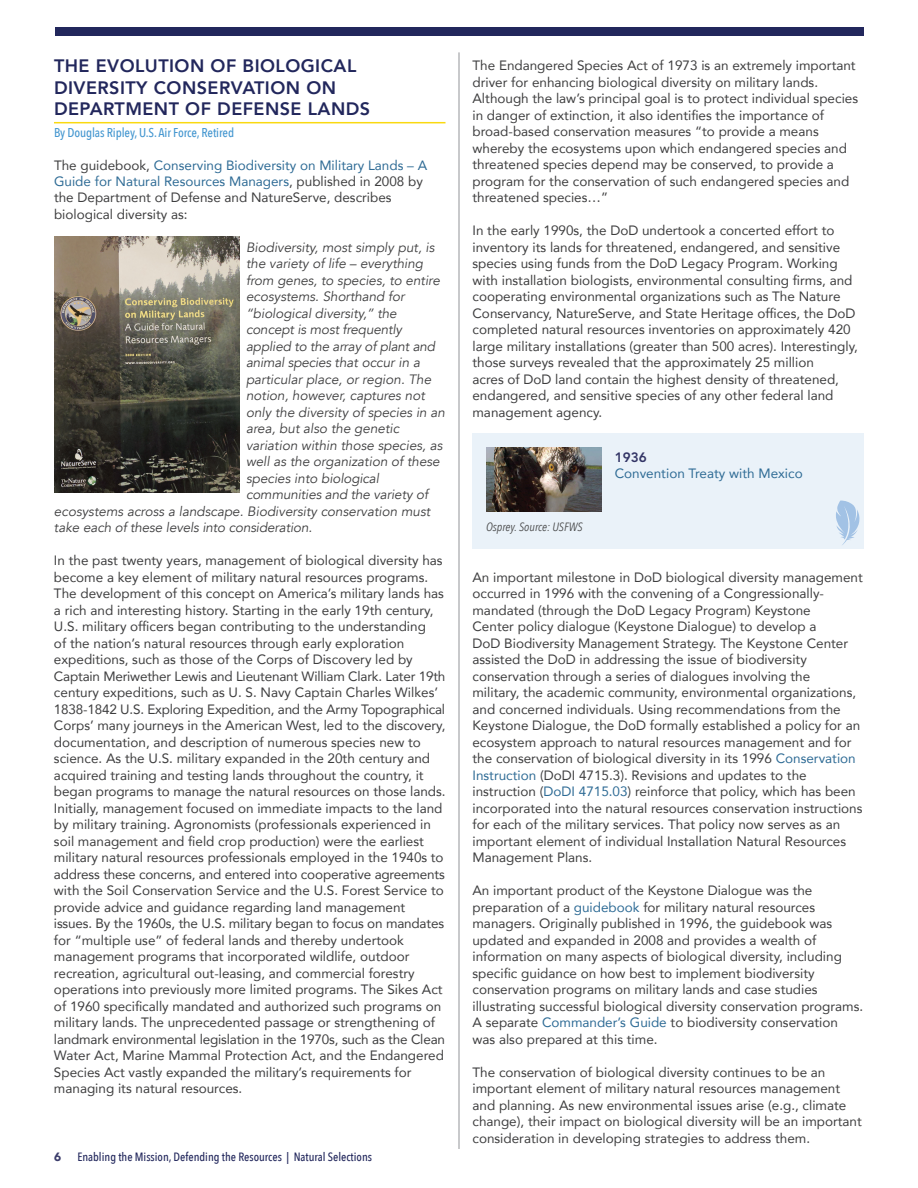
<style>
.page{position:relative;width:918px;height:1188px;background:#fff}
.page>*{position:absolute;margin:0;border:0;box-sizing:border-box;transform-origin:0 0}
.t1{font:800 18px/21.6px "Avenir";letter-spacing:.025em;color:#22275c}
.t2{font:13.5px/16.5px "Avenir";color:#3e3e3f}
.t3{font:italic 13.5px "Avenir";color:#3e3e3f}
.t4{font:13.5px "Avenir";color:#2e6b95}
.t5{font:800 13.5px "Avenir LT Std";color:#333566}
.t6{font:500 12.75px "Avenir Next Condensed";letter-spacing:-.01em;color:#4597d0}
.t7{font:500 12px "Avenir Next Condensed";color:#22275c}
.t8{font:italic 12px "Avenir Next Condensed";color:#4b4c4d}
.t9{font:900 12px "Avenir";color:#3b3c6b}
.s1{color:#2e6b95}
</style>
<div class="page">
<div style="left:56px;top:27px;width:808px;height:9px;background:#22275c"></div>
<hr style="left:54px;top:122px;width:392px;height:1px;background:#fad910">
<img style="left:54px;top:237px;width:185px;height:255px">
<div style="left:472px;top:434px;width:392px;height:115px;background:#eaf2f9"></div>
<img style="left:486px;top:447px;width:115px;height:65px">
<svg style="left:836px;top:500px;width:24px;height:45px"></svg>
<hr style="left:459px;top:52px;width:1px;height:1097px;background:#939598">
<h1 class="t1" style="left:54px;top:55px;width:318px">THE EVOLUTION OF BIOLOGICAL<br>DIVERSITY CONSERVATION ON<br>DEPARTMENT OF DEFENSE LANDS</h1>
<p class="t6" style="left:54px;top:124px;width:182px">By Douglas Ripley, U.S. Air Force, Retired</p>
<p class="t2" style="left:54px;top:156px;width:375px">The guidebook, <span class="s1">Conserving Biodiversity on Military Lands – A Guide for Natural Resources Managers</span>, published in 2008 by the Department of Defense and NatureServe, describes biological diversity as:</p>
<p class="t3" style="left:246px;top:239px;width:190px">Biodiversity, most simply put, is</p>
<p class="t3" style="left:246px;top:256px;width:179px">the variety of life – everything</p>
<p class="t3" style="left:246px;top:272px;width:196px">from genes, to species, to entire</p>
<p class="t3" style="left:246px;top:289px;width:160px">ecosystems. Shorthand for</p>
<p class="t3" style="left:246px;top:305px;width:152px">“biological diversity,” the</p>
<p class="t3" style="left:246px;top:322px;width:158px">concept is most frequently</p>
<p class="t3" style="left:246px;top:338px;width:191px">applied to the array of plant and</p>
<p class="t3" style="left:246px;top:355px;width:175px">animal species that occur in a</p>
<p class="t3" style="left:246px;top:371px;width:187px">particular place, or region. The</p>
<p class="t3" style="left:246px;top:388px;width:180px">notion, however, captures not</p>
<p class="t3" style="left:246px;top:404px;width:201px">only the diversity of species in an</p>
<p class="t3" style="left:246px;top:421px;width:155px">area, but also the genetic</p>
<p class="t3" style="left:246px;top:437px;width:198px">variation within those species, as</p>
<p class="t3" style="left:246px;top:454px;width:195px">well as the organization of these</p>
<p class="t3" style="left:246px;top:470px;width:135px">species into biological</p>
<p class="t3" style="left:246px;top:487px;width:183px">communities and the variety of</p>
<p class="t3" style="left:54px;top:503px;width:378px">ecosystems across a landscape. Biodiversity conservation must</p>
<p class="t3" style="left:54px;top:520px;width:260px">take each of these levels into consideration.</p>
<p class="t2" style="left:54px;top:552px;width:393px">In the past twenty years, management of biological diversity has become a key element of military natural resources programs.<br>The development of this concept on America’s military lands has a rich and interesting history. Starting in the early 19th century, U.S. military officers began contributing to the understanding<br>of the nation’s natural resources through early exploration expeditions, such as those of the Corps of Discovery led by Captain Meriwether Lewis and Lieutenant William Clark. Later 19th century expeditions, such as U. S. Navy Captain Charles Wilkes’ 1838-1842 U.S. Exploring Expedition, and the Army Topographical Corps’ many journeys in the American West, led to the discovery, documentation, and description of numerous species new to science. As the U.S. military expanded in the 20th century and acquired training and testing lands throughout the country, it began programs to manage the natural resources on those lands.<br>Initially, management focused on immediate impacts to the land by military training. Agronomists (professionals experienced in soil management and field crop production) were the earliest military natural resources professionals employed in the 1940s to address these concerns, and entered into cooperative agreements with the Soil Conservation Service and the U.S. Forest Service to provide advice and guidance regarding land management issues. By the 1960s, the U.S. military began to focus on mandates for “multiple use” of federal lands and thereby undertook management programs that incorporated wildlife, outdoor recreation, agricultural out-leasing, and commercial forestry operations into previously more limited programs. The Sikes Act of 1960 specifically mandated and authorized such programs on military lands. The unprecedented passage or strengthening of landmark environmental legislation in the 1970s, such as the Clean Water Act, Marine Mammal Protection Act, and the Endangered Species Act vastly expanded the military’s requirements for managing its natural resources.</p>
<p class="t9" style="left:54px;top:1147px;width:9px">6</p>
<p class="t7" style="left:77px;top:1150px;width:296px">Enabling the Mission, Defending the Resources | Natural Selections</p>
<p class="t2" style="left:472px;top:57px;width:387px">The Endangered Species Act of 1973 is an extremely important driver for enhancing biological diversity on military lands.<br>Although the law’s principal goal is to protect individual species in danger of extinction, it also identifies the importance of broad-based conservation measures “to provide a means whereby the ecosystems upon which endangered species and threatened species depend may be conserved, to provide a program for the conservation of such endangered species and threatened species…”</p>
<p class="t2" style="left:472px;top:222px;width:387px">In the early 1990s, the DoD undertook a concerted effort to inventory its lands for threatened, endangered, and sensitive species using funds from the DoD Legacy Program. Working with installation biologists, environmental consulting firms, and cooperating environmental organizations such as The Nature Conservancy, NatureServe, and State Heritage offices, the DoD completed natural resources inventories on approximately 420 large military installations (greater than 500 acres). Interestingly, those surveys revealed that the approximately 25 million<br>acres of DoD land contain the highest density of threatened, endangered, and sensitive species of any other federal land management agency.</p>
<p class="t8" style="left:486px;top:520px;width:98px">Osprey. Source: USFWS</p>
<p class="t5" style="left:615px;top:449px;width:33px">1936</p>
<p class="t4" style="left:615px;top:463px;width:189px">Convention Treaty with Mexico</p>
<p class="t2" style="left:472px;top:569px;width:392px">An important milestone in DoD biological diversity management occurred in 1996 with the convening of a Congressionally&shy;mandated (through the DoD Legacy Program) Keystone<br>Center policy dialogue (Keystone Dialogue) to develop a<br>DoD Biodiversity Management Strategy. The Keystone Center assisted the DoD in addressing the issue of biodiversity conservation through a series of dialogues involving the<br>military, the academic community, environmental organizations, and concerned individuals. Using recommendations from the Keystone Dialogue, the DoD formally established a policy for an ecosystem approach to natural resources management and for the conservation of biological diversity in its 1996 <span class="s1">Conservation Instruction</span> (DoDI 4715.3). Revisions and updates to the instruction (<span class="s1">DoDI 4715.03</span>) reinforce that policy, which has been incorporated into the natural resources conservation instructions for each of the military services. That policy now serves as an important element of individual Installation Natural Resources Management Plans.</p>
<p class="t2" style="left:472px;top:882px;width:392px">An important product of the Keystone Dialogue was the preparation of a <span class="s1">guidebook</span> for military natural resources managers. Originally published in 1996, the guidebook was updated and expanded in 2008 and provides a wealth of information on many aspects of biological diversity, including specific guidance on how best to implement biodiversity conservation programs on military lands and case studies illustrating successful biological diversity conservation programs.<br>A separate <span class="s1">Commander’s Guide</span> to biodiversity conservation was also prepared at this time.</p>
<p class="t2" style="left:472px;top:1064px;width:391px">The conservation of biological diversity continues to be an important element of military natural resources management and planning. As new environmental issues arise (e.g., climate change), their impact on biological diversity will be an important consideration in developing strategies to address them.</p>
</div>
